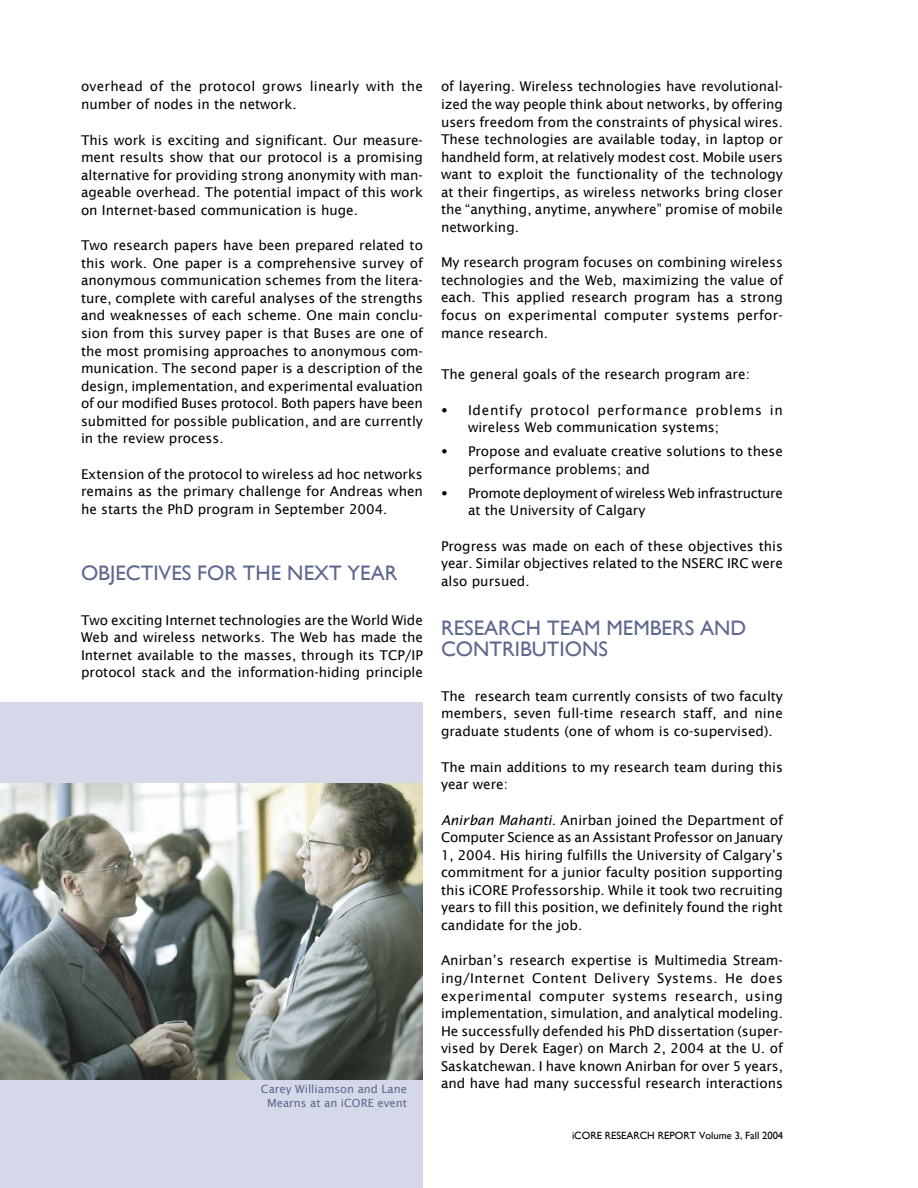
<style>
.page{position:relative;width:918px;height:1188px;background:#fff}
.page>*{position:absolute;margin:0;border:0;box-sizing:border-box;transform-origin:0 0}
.Head1{font:21px/21px "Gill Sans";color:#5e688f}
.Body{font:13.5px/17.5px "Lucida Sans";color:#000;text-align:justify}
.Body_Text_Indent_3{font:13.5px/17.5px "Lucida Sans";letter-spacing:.05em;color:#000}
.Body_last_Indent_3{font:13.5px/17.5px "Lucida Sans";letter-spacing:-.02em;color:#000}
.Body-2{font:13.5px/17.5px "Lucida Sans";letter-spacing:.02em;color:#000}
.Body_Text_Indent_3-2{font:13.5px/17.5px "Lucida Sans";color:#000}
.t1{font:900 13.5px "Arial";color:#000}
.Names{font:11.25px/13.5px "Lucida Sans";color:#5e688f;text-align:center}
.t2{font:10.5px "Gill Sans";color:#000}
.s1{font-style:italic}
</style>
<div class="page">
<div style="left:0;top:702px;width:423px;height:486px;background:#d5d8e8"></div>
<img style="left:0;top:783px;width:423px;height:297px">
<p class="Body-2" style="left:81px;top:78px;width:343px">overhead of the protocol grows linearly with the number of nodes in the network.</p>
<p class="Body" style="left:81px;top:131px;width:344px">This work is exciting and significant. Our measure&shy;ment results show that our protocol is a promising alternative for providing strong anonymity with man&shy;ageable overhead. The potential impact of this work on Internet-based communication is huge.</p>
<p class="Body" style="left:81px;top:237px;width:344px">Two research papers have been prepared related to this work. One paper is a comprehensive survey of anonymous communication schemes from the litera&shy;ture, complete with careful analyses of the strengths and weaknesses of each scheme. One main conclu&shy;sion from this survey paper is that Buses are one of the most promising approaches to anonymous com&shy;munication. The second paper is a description of the design, implementation, and experimental evaluation of our modified Buses protocol. Both papers have been submitted for possible publication, and are currently in the review process.</p>
<p class="Body" style="left:81px;top:465px;width:344px">Extension of the protocol to wireless ad hoc networks remains as the primary challenge for Andreas when he starts the PhD program in September 2004.</p>
<p class="Head1" style="left:81px;top:562px;width:318px">OBJECTIVES FOR THE NEXT YEAR</p>
<p class="Body" style="left:81px;top:611px;width:343px">Two exciting Internet technologies are the World Wide Web and wireless networks. The Web has made the Internet available to the masses, through its TCP/IP protocol stack and the information-hiding principle</p>
<p class="Names" style="left:261px;top:1082px;width:148px">Carey Williamson and Lane<br>Mearns at an iCORE event</p>
<p class="Body" style="left:441px;top:78px;width:344px">of layering. Wireless technologies have revolutional&shy;ized the way people think about networks, by offering users freedom from the constraints of physical wires.<br>These technologies are available today, in laptop or handheld form, at relatively modest cost. Mobile users want to exploit the functionality of the technology at their fingertips, as wireless networks bring closer the “anything, anytime, anywhere” promise of mobile networking.</p>
<p class="Body" style="left:441px;top:254px;width:344px">My research program focuses on combining wireless technologies and the Web, maximizing the value of each. This applied research program has a strong focus on experimental computer systems perfor&shy;mance research.</p>
<p class="Body" style="left:441px;top:365px;width:310px">The general goals of the research program are:</p>
<p class="Body_Text_Indent_3" style="left:468px;top:401px;width:316px">Identify protocol performance problems in wireless Web communication systems;</p>
<p class="Body_Text_Indent_3-2" style="left:468px;top:442px;width:316px">Propose and evaluate creative solutions to these performance problems; and</p>
<p class="Body_last_Indent_3" style="left:468px;top:484px;width:316px">Promote deployment of wireless Web infrastructure at the University of Calgary</p>
<p class="Body" style="left:441px;top:537px;width:344px">Progress was made on each of these objectives this year. Similar objectives related to the NSERC IRC were also pursued.</p>
<p class="t1" style="left:441px;top:400px;width:8px">•</p>
<p class="t1" style="left:441px;top:441px;width:8px">•</p>
<p class="t1" style="left:441px;top:483px;width:8px">•</p>
<p class="Head1" style="left:441px;top:618px;width:307px">RESEARCH TEAM MEMBERS AND<br>CONTRIBUTIONS</p>
<p class="Body" style="left:441px;top:687px;width:343px">The research team currently consists of two faculty members, seven full-time research staff, and nine graduate students (one of whom is co-supervised).</p>
<p class="Body" style="left:441px;top:758px;width:344px">The main additions to my research team during this year were:</p>
<p class="Body" style="left:441px;top:811px;width:344px"><span class="s1">Anirban Mahanti.</span> Anirban joined the Department of Computer Science as an Assistant Professor on January 1, 2004. His hiring fulfills the University of Calgary’s commitment for a junior faculty position supporting this iCORE Professorship. While it took two recruiting years to fill this position, we definitely found the right candidate for the job.</p>
<p class="Body" style="left:441px;top:952px;width:343px">Anirban’s research expertise is Multimedia Stream&shy;ing/Internet Content Delivery Systems. He does experimental computer systems research, using implementation, simulation, and analytical modeling.<br>He successfully defended his PhD dissertation (super&shy;vised by Derek Eager) on March 2, 2004 at the U. of Saskatchewan. I have known Anirban for over 5 years, and have had many successful research interactions</p>
<p class="t2" style="left:572px;top:1129px;width:213px">iCORE RESEARCH REPORT Volume 3, Fall 2004</p>
</div>
